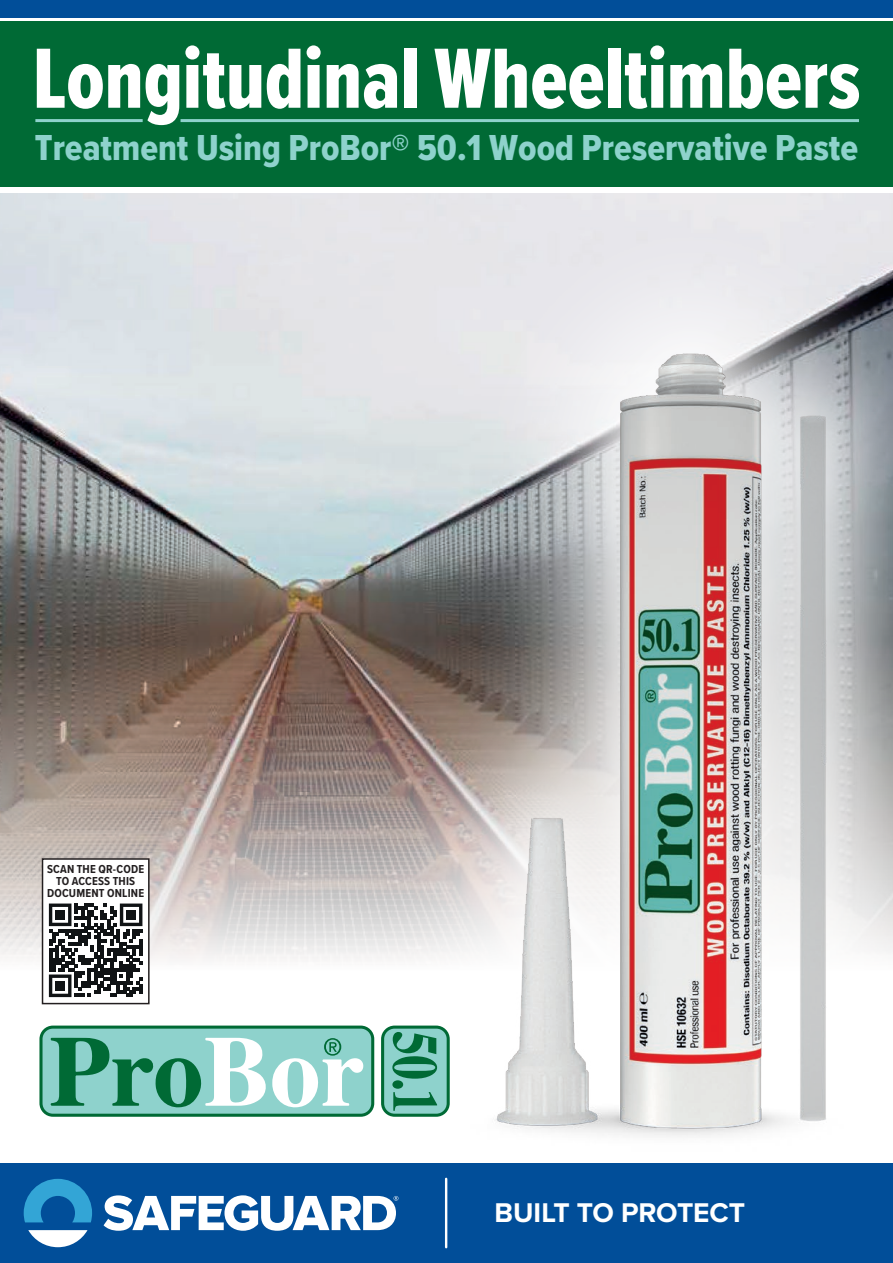
<style>
.page{position:relative;width:893px;height:1263px;background:#fff}
.page>*{position:absolute;margin:0;border:0;box-sizing:border-box;transform-origin:0 0}
.t1{font:88.5px "Proxima Nova Ex Cn Extrabld";color:#fff}
.t2{font:37.5px "Proxima Nova Cond Extrabld";color:#8ed2cc}
.t3{font:700 28.05px "Proxima Nova";letter-spacing:-.01em;color:#fff}
.t4{font:700 12px/12px "Proxima Nova Cond";letter-spacing:.015em;color:#231f20;text-align:center}
</style>
<div class="page">
<img style="left:0;top:193px;width:303px;height:449px">
<svg style="left:0;top:642px;width:303px;height:348px;background:#aa9b94"></svg>
<img style="left:303px;top:193px;width:590px;height:913px">
<img style="left:413px;top:289px;width:16px;height:736px">
<img style="left:429px;top:248px;width:464px;height:889px">
<div style="left:0;top:21px;width:893px;height:166px;background:#006a35"></div>
<div style="left:0;top:1163px;width:893px;height:100px;background:#014e99"></div>
<div style="left:0;top:0;width:893px;height:17px;background:#014e99"></div>
<hr style="left:445px;top:1179px;width:2px;height:68px;background:#fff">
<svg style="left:104px;top:1195px;width:294px;height:36px"></svg>
<svg style="left:28px;top:1230px;width:60px;height:17px"></svg>
<svg style="left:24px;top:1179px;width:68px;height:43px"></svg>
<svg style="left:381px;top:1025px;width:69px;height:92px;background:#5fae97"></svg>
<svg style="left:39px;top:1025px;width:335px;height:92px;background:#81c3b4"></svg>
<hr style="left:35px;top:119px;width:108px;height:3px;background:#8ed2cc">
<hr style="left:181px;top:119px;width:678px;height:3px;background:#8ed2cc">
<div style="left:42px;top:858px;width:108px;height:146px;background:#fff;border:2px solid #231f20"></div>
<svg style="left:49px;top:903px;width:93px;height:94px"></svg>
<div style="left:55px;top:910px;width:10px;height:10px;background:#101315"></div>
<div style="left:126px;top:910px;width:10px;height:10px;background:#101315"></div>
<div style="left:55px;top:981px;width:10px;height:10px;background:#101315"></div>
<h1 class="t1" style="left:33px;top:14px;width:829px">Longitudinal Wheeltimbers</h1>
<p class="t2" style="left:35px;top:120px;width:825px">Treatment Using ProBor® 50.1 Wood Preservative Paste</p>
<p class="t4" style="left:47px;top:863px;width:99px">SCAN THE QR-CODE<br>TO ACCESS THIS<br>DOCUMENT ONLINE</p>
<p class="t3" style="left:494px;top:1192px;width:252px">BUILT TO PROTECT</p>
</div>
